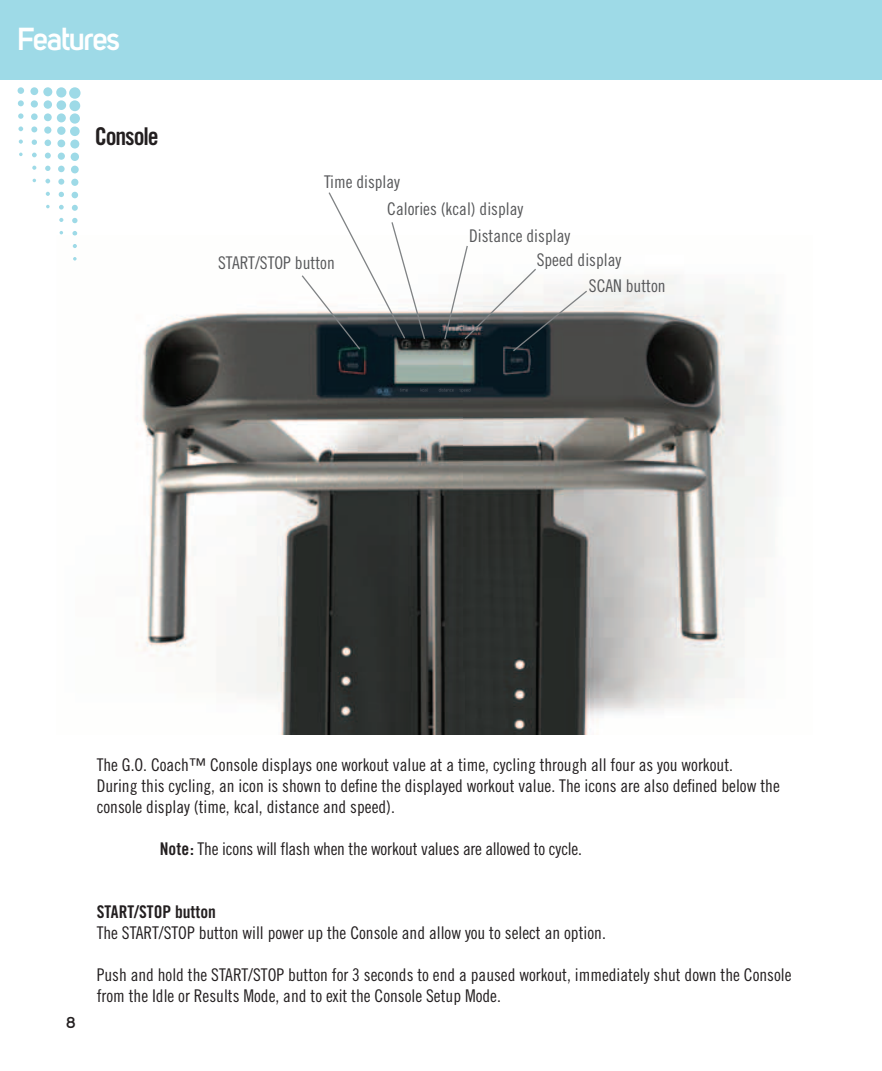
<style>
.page{position:relative;width:882px;height:1071px;background:#fff}
.page>*{position:absolute;margin:0;border:0;box-sizing:border-box;transform-origin:0 0}
.t1{font:700 31.5px "Uni Sans Semi";letter-spacing:-.045em;color:#fff}
.t2{font:24.5px "Trade Gothic Bold Cond Twenty";letter-spacing:-.05em;color:#231f20}
.t3{font:17.5px/21px "Trade Gothic Cond Eighteen";color:#231f20}
.t4{font:17.5px "Trade Gothic Cond Eighteen";color:#57585a}
.t5{font:17.5px "Trade Gothic Bold Cond Twenty";color:#231f20}
.t6{font:700 15.75px "Uni Sans Semi";color:#231f20}
.s1{font-family:"Trade Gothic Bold Cond Twenty"}
</style>
<div class="page">
<div style="left:69px;top:87px;width:12px;height:12px;background:#9edae7;border-radius:50%"></div>
<div style="left:69px;top:100px;width:11px;height:11px;background:#9edae7;border-radius:50%"></div>
<div style="left:70px;top:113px;width:10px;height:11px;background:#9edae7;border-radius:50%"></div>
<div style="left:70px;top:126px;width:10px;height:10px;background:#9edae7;border-radius:50%"></div>
<div style="left:70px;top:140px;width:9px;height:9px;background:#9edae7;border-radius:50%"></div>
<div style="left:71px;top:153px;width:8px;height:8px;background:#9edae7;border-radius:50%"></div>
<div style="left:71px;top:166px;width:8px;height:7px;background:#9edae7;border-radius:50%"></div>
<div style="left:71px;top:179px;width:7px;height:7px;background:#9edae7;border-radius:50%"></div>
<svg style="left:72px;top:192px;width:6px;height:6px"></svg>
<svg style="left:72px;top:205px;width:6px;height:6px"></svg>
<svg style="left:72px;top:218px;width:6px;height:5px"></svg>
<div style="left:56px;top:87px;width:10px;height:11px;background:#9edae7;border-radius:50%"></div>
<div style="left:57px;top:100px;width:9px;height:10px;background:#9edae7;border-radius:50%"></div>
<div style="left:57px;top:113px;width:9px;height:9px;background:#9edae7;border-radius:50%"></div>
<div style="left:57px;top:126px;width:9px;height:9px;background:#9edae7;border-radius:50%"></div>
<div style="left:57px;top:140px;width:8px;height:7px;background:#9edae7;border-radius:50%"></div>
<div style="left:58px;top:153px;width:7px;height:7px;background:#9edae7;border-radius:50%"></div>
<div style="left:58px;top:166px;width:7px;height:6px;background:#9edae7;border-radius:50%"></div>
<svg style="left:58px;top:179px;width:6px;height:6px"></svg>
<svg style="left:59px;top:192px;width:5px;height:5px"></svg>
<svg style="left:59px;top:205px;width:5px;height:5px"></svg>
<svg style="left:59px;top:218px;width:4px;height:4px"></svg>
<div style="left:43px;top:87px;width:9px;height:9px;background:#9edae7;border-radius:50%"></div>
<div style="left:44px;top:100px;width:8px;height:9px;background:#9edae7;border-radius:50%"></div>
<div style="left:44px;top:113px;width:8px;height:8px;background:#9edae7;border-radius:50%"></div>
<div style="left:44px;top:126px;width:7px;height:8px;background:#9edae7;border-radius:50%"></div>
<svg style="left:45px;top:140px;width:6px;height:6px"></svg>
<svg style="left:45px;top:153px;width:6px;height:6px"></svg>
<svg style="left:45px;top:166px;width:6px;height:5px"></svg>
<svg style="left:45px;top:179px;width:5px;height:4px"></svg>
<svg style="left:46px;top:192px;width:4px;height:4px"></svg>
<svg style="left:46px;top:205px;width:4px;height:3px"></svg>
<div style="left:30px;top:87px;width:8px;height:8px;background:#9edae7;border-radius:50%"></div>
<div style="left:31px;top:100px;width:7px;height:8px;background:#9edae7;border-radius:50%"></div>
<div style="left:31px;top:113px;width:7px;height:7px;background:#9edae7;border-radius:50%"></div>
<svg style="left:31px;top:126px;width:6px;height:6px"></svg>
<svg style="left:32px;top:140px;width:5px;height:5px"></svg>
<svg style="left:32px;top:153px;width:5px;height:4px"></svg>
<svg style="left:32px;top:166px;width:4px;height:4px"></svg>
<div style="left:18px;top:87px;width:6px;height:7px;background:#9edae7;border-radius:50%"></div>
<svg style="left:18px;top:100px;width:6px;height:6px"></svg>
<svg style="left:18px;top:113px;width:6px;height:6px"></svg>
<svg style="left:18px;top:126px;width:5px;height:5px"></svg>
<svg style="left:19px;top:140px;width:4px;height:4px"></svg>
<svg style="left:19px;top:153px;width:4px;height:3px"></svg>
<div style="left:0;top:0;width:882px;height:79px;background:#9edae7"></div>
<img style="left:72px;top:245px;width:706px;height:490px">
<svg style="left:72px;top:231px;width:5px;height:5px"></svg>
<svg style="left:73px;top:244px;width:4px;height:4px"></svg>
<svg style="left:73px;top:257px;width:4px;height:4px"></svg>
<svg style="left:444px;top:246px;width:143px;height:105px"></svg>
<svg style="left:302px;top:192px;width:123px;height:158px"></svg>
<svg style="left:400px;top:388px;width:8px;height:4px"></svg>
<svg style="left:421px;top:388px;width:7px;height:4px"></svg>
<svg style="left:439px;top:388px;width:15px;height:4px"></svg>
<svg style="left:460px;top:388px;width:10px;height:4px"></svg>
<h1 class="t1" style="left:18px;top:20px;width:104px">Features</h1>
<h2 class="t2" style="left:95px;top:121px;width:65px">Console</h2>
<p class="t4" style="left:324px;top:171px;width:77px">Time display</p>
<p class="t4" style="left:387px;top:199px;width:138px">Calories (kcal) display</p>
<p class="t4" style="left:469px;top:225px;width:103px">Distance display</p>
<p class="t4" style="left:537px;top:249px;width:86px">Speed display</p>
<p class="t4" style="left:218px;top:252px;width:118px">START/STOP button</p>
<p class="t4" style="left:589px;top:276px;width:78px">SCAN button</p>
<p class="t3" style="left:97px;top:754px;width:685px">The G.O. Coach™ Console displays one workout value at a time, cycling through all four as you workout.<br>During this cycling, an icon is shown to define the displayed workout value. The icons are also defined below the console display (time, kcal, distance and speed).</p>
<p class="t3" style="left:160px;top:838px;width:424px"><span class="s1">Note:</span> The icons will flash when the workout values are allowed to cycle.</p>
<p class="t6" style="left:66px;top:1013px;width:11px">8</p>
<p class="t5" style="left:97px;top:901px;width:121px">START/STOP button</p>
<p class="t3" style="left:97px;top:922px;width:511px">The START/STOP button will power up the Console and allow you to select an option.</p>
<p class="t3" style="left:97px;top:964px;width:696px">Push and hold the START/STOP button for 3 seconds to end a paused workout, immediately shut down the Console from the Idle or Results Mode, and to exit the Console Setup Mode.</p>
</div>
